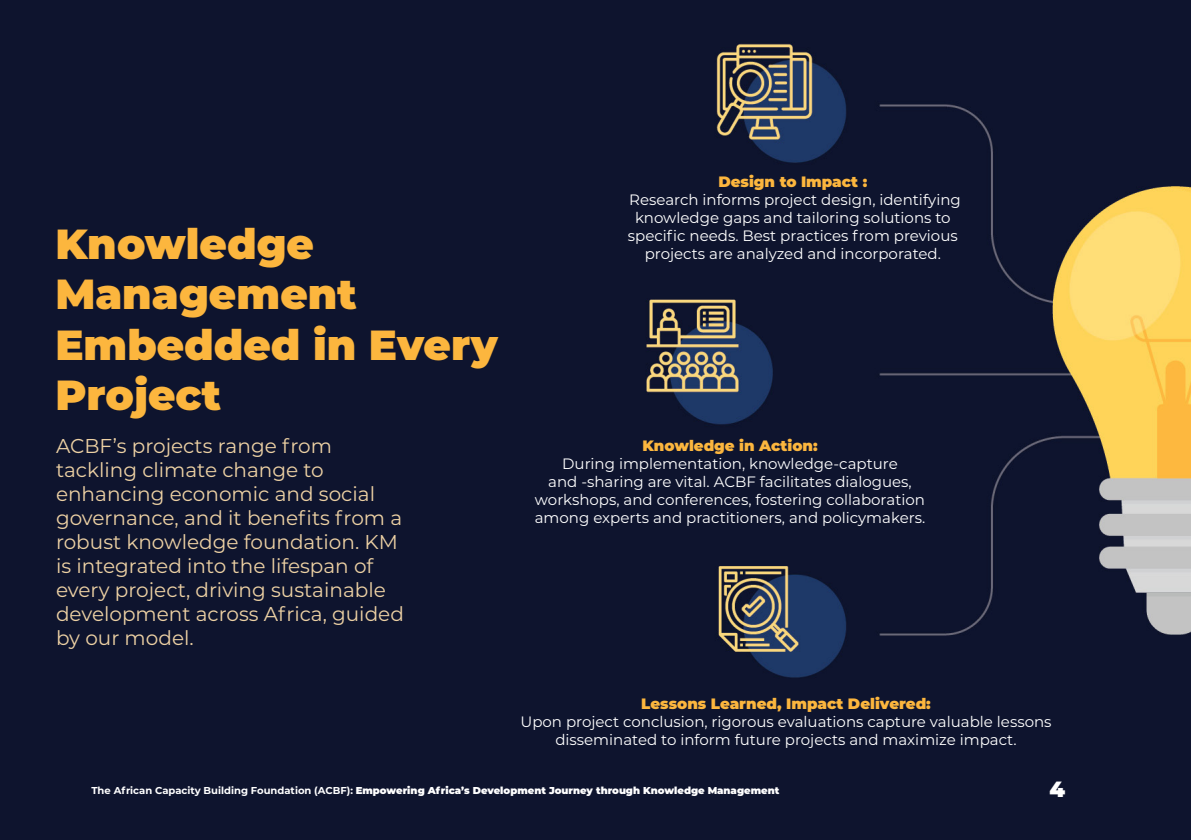
<style>
.page{position:relative;width:1191px;height:840px;background:#fff}
.page>*{position:absolute;margin:0;border:0;box-sizing:border-box;transform-origin:0 0}
.t1{font:900 42px/50.4px "Montserrat";color:#fcb63e}
.t2{font:900 22px "Montserrat";color:#fff}
.t3{font:20px/24px "Montserrat";color:#edd1a4}
.t4{font:15px/18px "Montserrat";color:#fff;text-align:center}
.t5{font:900 15px "Montserrat";color:#fcb63e}
.t6{font:900 10px "Montserrat";color:#fff}
.s1{font-weight:700}
</style>
<div class="page">
<img style="left:0;top:0;width:1191px;height:839px">
<p class="t1" style="left:55px;top:216px;width:444px">Knowledge<br>Management<br>Embedded in Every<br>Project</p>
<p class="t3" style="left:56px;top:432px;width:349px">ACBF’s projects range from tackling climate change to enhancing economic and social governance, and it benefits from a robust knowledge foundation. KM is integrated into the lifespan of every project, driving sustainable development across Africa, guided by our model.</p>
<p class="t5" style="left:718px;top:171px;width:150px">Design to Impact :</p>
<p class="t4" style="left:628px;top:190px;width:334px">Research informs project design, identifying knowledge gaps and tailoring solutions to specific needs. Best practices from previous projects are analyzed and incorporated.</p>
<p class="t5" style="left:642px;top:434px;width:177px">Knowledge in Action:</p>
<p class="t4" style="left:535px;top:453px;width:392px">During implementation, knowledge-capture<br>and -sharing are vital. ACBF facilitates dialogues, workshops, and conferences, fostering collaboration among experts and practitioners, and policymakers.</p>
<p class="t5" style="left:641px;top:692px;width:291px">Lessons Learned, Impact Delivered:</p>
<p class="t4" style="left:520px;top:712px;width:532px">Upon project conclusion, rigorous evaluations capture valuable lessons disseminated to inform future projects and maximize impact.</p>
<p class="t6" style="left:91px;top:782px;width:689px"><span class="s1">The African Capacity Building Foundation (ACBF):</span> Empowering Africa’s Development Journey through Knowledge Management</p>
<p class="t2" style="left:1049px;top:772px;width:17px">4</p>
</div>
